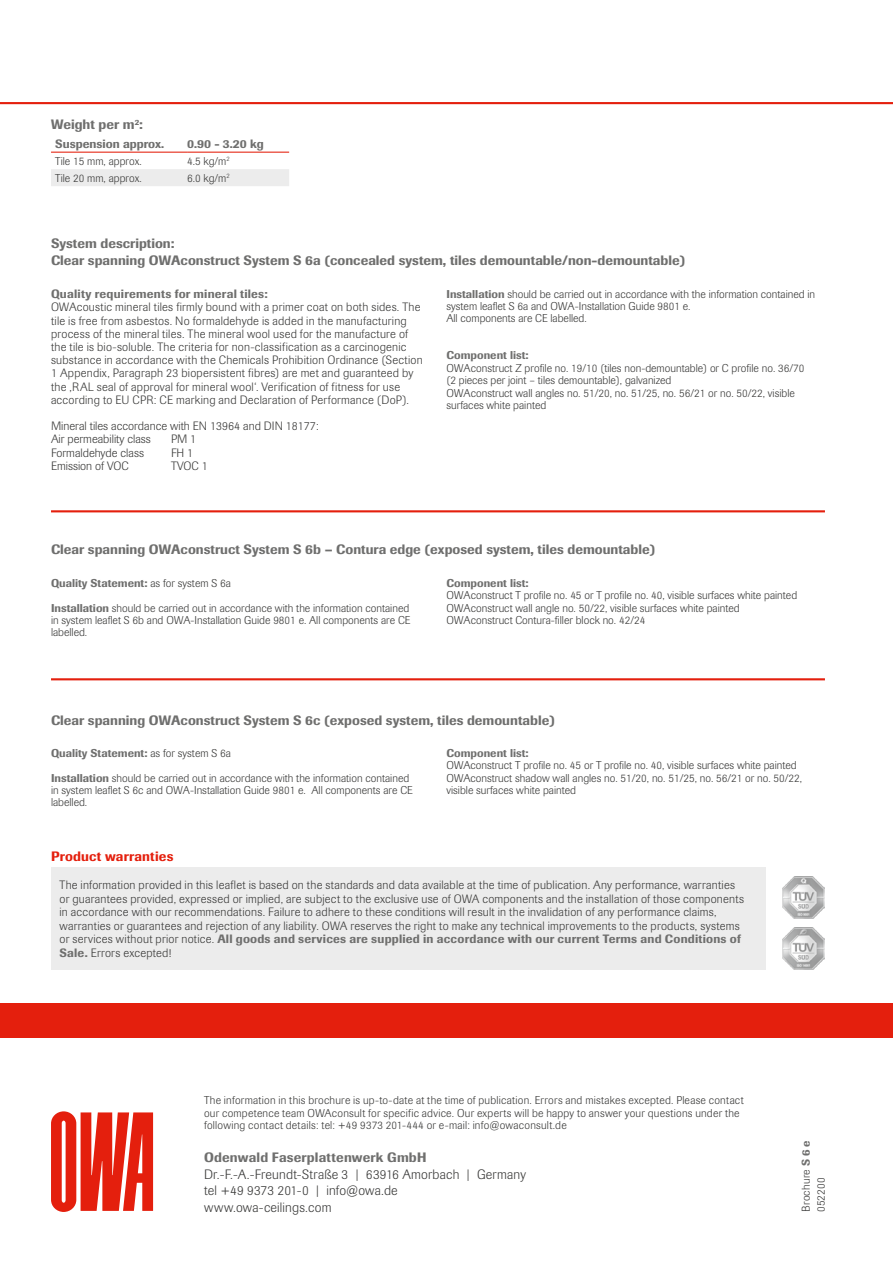
<style>
.page{position:relative;width:893px;height:1263px;background:#fff}
.page>*{position:absolute;margin:0;border:0;box-sizing:border-box;transform-origin:0 0}
.t1{font:500 13.5px "Imago Pro";color:#6f6f6e}
.t2{font:300 13.5px/16.5px "Imago Pro";letter-spacing:.01em;color:#3b3b3a}
.t3{font:500 13.5px "Imago Pro";letter-spacing:.015em;color:#e41f0d}
.t4{font:300 12px/13.2px "Imago Pro";letter-spacing:.015em;color:#3b3b3a}
.t5{font:500 12px "Imago Pro";letter-spacing:.015em;color:#6f6f6e}
.t6{font:300 11.25px/12.3px "Imago Pro";color:#3b3b3a}
.t7{font:300 11.25px/12.3px "Imago Pro";letter-spacing:.02em;color:#3b3b3a}
.t8{font:500 11.25px "Imago Pro";color:#6f6f6e}
.s1{font-weight:500;color:#6f6f6e}
.s2{font-weight:300;color:#3b3b3a}
</style>
<div class="page">
<hr style="left:0;top:102px;width:893px;height:2px;background:#e41f0d">
<div style="left:51px;top:169px;width:238px;height:17px;background:#ececec"></div>
<hr style="left:51px;top:152px;width:136px;height:1px;background:#e41f0d">
<hr style="left:187px;top:152px;width:102px;height:1px;background:#e41f0d">
<hr style="left:51px;top:510px;width:774px;height:2px;background:#e41f0d">
<hr style="left:51px;top:678px;width:774px;height:2px;background:#e41f0d">
<div style="left:0;top:1003px;width:893px;height:34px;background:#e41f0d"></div>
<svg style="left:51px;top:1111px;width:102px;height:101px"></svg>
<img style="left:782px;top:927px;width:43px;height:42px">
<img style="left:782px;top:876px;width:43px;height:43px">
<div style="left:51px;top:867px;width:714px;height:102px;background:#ececec"></div>
<p class="t1" style="left:51px;top:116px;width:93px">Weight per m<sup>2</sup>:</p>
<p class="t5" style="left:55px;top:136px;width:111px">Suspension approx.</p>
<p class="t5" style="left:187px;top:136px;width:78px">0.90 - 3.20 kg</p>
<p class="t6" style="left:55px;top:155px;width:88px">Tile 15 mm, approx.</p>
<p class="t6" style="left:187px;top:155px;width:44px">4.5 kg/m<sup>2</sup></p>
<p class="t6" style="left:55px;top:172px;width:88px">Tile 20 mm, approx.</p>
<p class="t6" style="left:187px;top:172px;width:44px">6.0 kg/m<sup>2</sup></p>
<p class="t1" style="left:51px;top:235px;width:125px">System description:</p>
<p class="t1" style="left:51px;top:252px;width:636px">Clear spanning OWAconstruct System S 6a (concealed system, tiles demountable/non-demountable)</p>
<p class="t5" style="left:51px;top:286px;width:218px">Quality requirements for mineral tiles:</p>
<p class="t4" style="left:51px;top:300px;width:373px">OWAcoustic mineral tiles firmly bound with a primer coat on both sides. The tile is free from asbestos. No formaldehyde is added in the manufacturing process of the mineral tiles. The mineral wool used for the manufacture of the tile is bio-soluble. The criteria for non-classification as a carcinogenic substance in accordance with the Chemicals Prohibition Ordinance (Section 1 Appendix, Paragraph 23 biopersistent fibres) are met and guaranteed by the ‚RAL seal of approval for mineral wool‘. Verification of fitness for use according to EU CPR: CE marking and Declaration of Performance (DoP).</p>
<p class="t4" style="left:51px;top:419px;width:269px">Mineral tiles accordance with EN 13964 and DIN 18177:<br>Air permeability class</p>
<p class="t4" style="left:171px;top:432px;width:27px">PM 1</p>
<p class="t4" style="left:51px;top:446px;width:95px">Formaldehyde class</p>
<p class="t4" style="left:171px;top:446px;width:24px">FH 1</p>
<p class="t4" style="left:51px;top:459px;width:79px">Emission of VOC</p>
<p class="t4" style="left:171px;top:459px;width:38px">TVOC 1</p>
<p class="t6" style="left:446px;top:287px;width:370px"><span class="s1">Installation</span> should be carried out in accordance with the information contained in system leaflet S 6a and OWA-Installation Guide 9801 e.<br>All components are CE labelled.</p>
<p class="t8" style="left:446px;top:348px;width:84px">Component list:</p>
<p class="t6" style="left:446px;top:362px;width:359px">OWAconstruct Z profile no. 19/10 (tiles non-demountable) or C profile no. 36/70 (2 pieces per joint – tiles demountable), galvanized<br>OWAconstruct wall angles no. 51/20, no. 51/25, no. 56/21 or no. 50/22, visible surfaces white painted</p>
<p class="t1" style="left:51px;top:541px;width:606px">Clear spanning OWAconstruct System S 6b – Contura edge (exposed system, tiles demountable)</p>
<p class="t8" style="left:51px;top:575px;width:181px">Quality Statement: <span class="s2">as for system S 6a</span></p>
<p class="t6" style="left:51px;top:601px;width:361px;text-align:justify"><span class="s1">Installation</span> should be carried out in accordance with the information contained in system leaflet S 6b and OWA-Installation Guide 9801 e. All components are CE labelled.</p>
<p class="t8" style="left:446px;top:575px;width:84px">Component list:</p>
<p class="t6" style="left:446px;top:589px;width:352px">OWAconstruct T profile no. 45 or T profile no. 40, visible surfaces white painted<br>OWAconstruct wall angle no. 50/22, visible surfaces white painted<br>OWAconstruct Contura-filler block no. 42/24</p>
<p class="t1" style="left:51px;top:711px;width:505px">Clear spanning OWAconstruct System S 6c (exposed system, tiles demountable)</p>
<p class="t8" style="left:51px;top:746px;width:181px">Quality Statement: <span class="s2">as for system S 6a</span></p>
<p class="t6" style="left:51px;top:771px;width:363px"><span class="s1">Installation</span> should be carried out in accordance with the information contained in system leaflet S 6c and OWA-Installation Guide 9801 e. All components are CE labelled.</p>
<p class="t3" style="left:51px;top:847px;width:124px">Product warranties</p>
<p class="t8" style="left:446px;top:746px;width:84px">Component list:</p>
<p class="t6" style="left:446px;top:759px;width:357px">OWAconstruct T profile no. 45 or T profile no. 40, visible surfaces white painted<br>OWAconstruct shadow wall angles no. 51/20, no. 51/25, no. 56/21 or no. 50/22, visible surfaces white painted</p>
<p class="t4" style="left:60px;top:878px;width:686px">The information provided in this leaflet is based on the standards and data available at the time of publication. Any performance, warranties or guarantees provided, expressed or implied, are subject to the exclusive use of OWA components and the installation of those components in accordance with our recommendations. Failure to adhere to these conditions will result in the invalidation of any performance claims, warranties or guarantees and rejection of any liability. OWA reserves the right to make any technical improvements to the products, systems or services without prior notice. <span class="s1">All goods and services are supplied in accordance with our current Terms and Conditions of Sale.</span> Errors excepted!</p>
<p class="t7" style="left:204px;top:1094px;width:541px">The information in this brochure is up-to-date at the time of publication. Errors and mistakes excepted. Please contact our competence team OWAconsult for specific advice. Our experts will be happy to answer your questions under the following contact details: tel: +49 9373 201-444 or e-mail: info@owaconsult.de</p>
<p class="t1" style="left:204px;top:1149px;width:224px">Odenwald Faserplattenwerk GmbH</p>
<p class="t2" style="left:204px;top:1166px;width:323px">Dr.-F.-A.-Freundt-Straße 3 | 63916 Amorbach | Germany tel +49 9373 201-0 | info@owa.de www.owa-ceilings.com</p>
<p class="t7" style="left:798px;top:1212px;width:73px;line-height:15px;rotate:-90deg">Brochure <span class="s1">S 6 e<br></span>052200</p>
</div>
